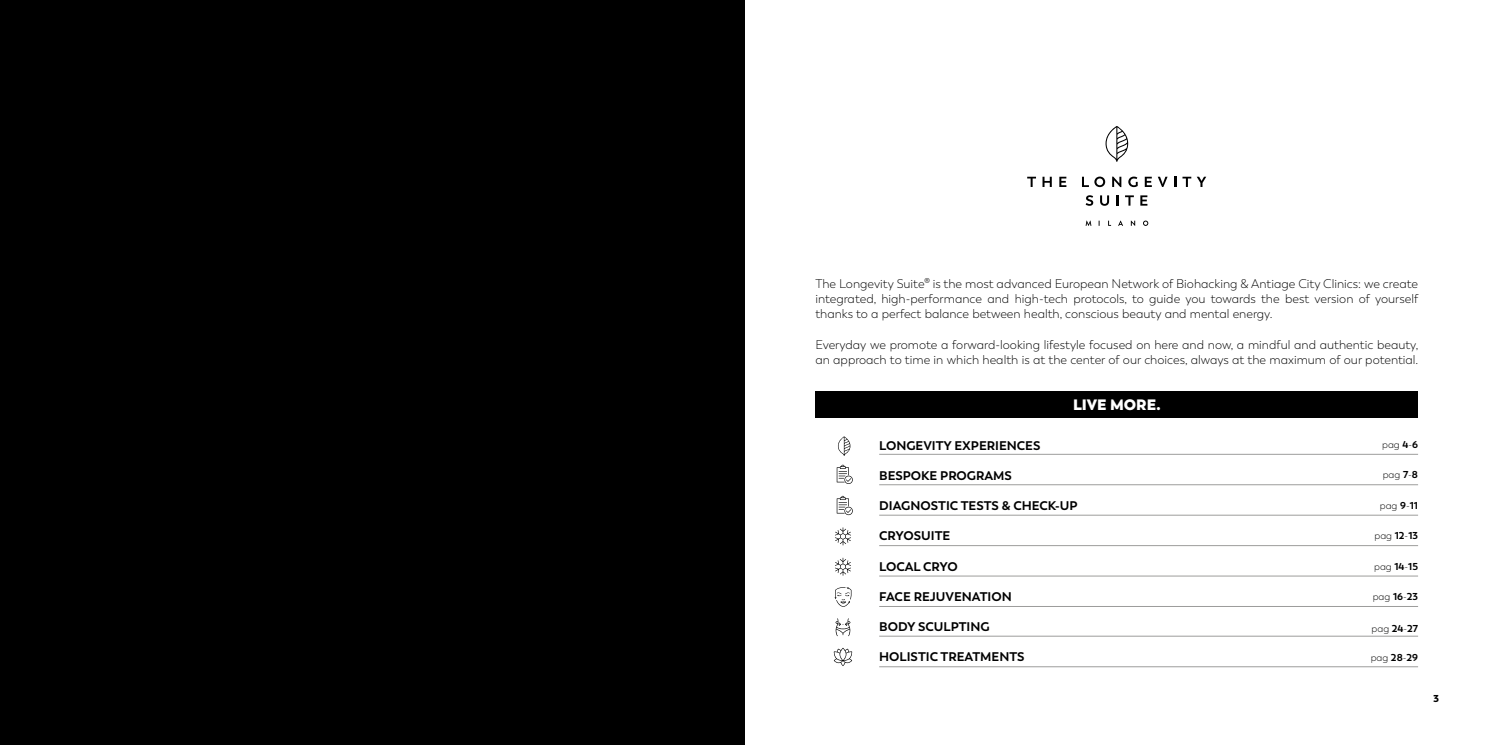
<style>
.page{position:relative;width:1489px;height:745px;background:#fff}
.page>*{position:absolute;margin:0;border:0;box-sizing:border-box;transform-origin:0 0}
.t1{font:800 15px "Trenda";color:#fff}
.t2{font:300 12.5px/15px "Trenda";color:#000;text-align:justify}
.t3{font:700 12.5px "Trenda";color:#000}
.t4{font:300 10px "Trenda";color:#000}
.t5{font:900 10px "Trenda";color:#000}
.s1{font-weight:700}
</style>
<div class="page">
<div style="left:0;top:0;width:744px;height:744px;background:#000"></div>
<div style="left:815px;top:391px;width:602px;height:26px;background:#000"></div>
<hr style="left:879px;top:454px;width:538px;height:1px;background:#9d9d9c">
<hr style="left:879px;top:484px;width:538px;height:1px;background:#9d9d9c">
<hr style="left:879px;top:514px;width:538px;height:1px;background:#9d9d9c">
<hr style="left:879px;top:575px;width:538px;height:1px;background:#9d9d9c">
<hr style="left:879px;top:545px;width:538px;height:1px;background:#9d9d9c">
<hr style="left:879px;top:606px;width:538px;height:1px;background:#9d9d9c">
<svg style="left:835px;top:527px;width:16px;height:18px"></svg>
<svg style="left:835px;top:557px;width:16px;height:18px"></svg>
<svg style="left:834px;top:587px;width:17px;height:19px"></svg>
<svg style="left:836px;top:464px;width:16px;height:19px"></svg>
<svg style="left:833px;top:647px;width:19px;height:18px"></svg>
<svg style="left:835px;top:618px;width:15px;height:17px"></svg>
<hr style="left:879px;top:635px;width:538px;height:1px;background:#9d9d9c">
<svg style="left:836px;top:495px;width:16px;height:20px"></svg>
<svg style="left:1027px;top:177px;width:8px;height:10px"></svg>
<svg style="left:1042px;top:177px;width:9px;height:10px"></svg>
<svg style="left:1059px;top:177px;width:7px;height:10px"></svg>
<svg style="left:1082px;top:177px;width:6px;height:10px"></svg>
<svg style="left:1094px;top:176px;width:11px;height:11px"></svg>
<svg style="left:1112px;top:176px;width:9px;height:11px"></svg>
<svg style="left:1128px;top:176px;width:9px;height:11px"></svg>
<svg style="left:1144px;top:177px;width:7px;height:10px"></svg>
<svg style="left:1158px;top:177px;width:9px;height:10px"></svg>
<svg style="left:1182px;top:177px;width:24px;height:10px"></svg>
<svg style="left:1085px;top:195px;width:8px;height:11px"></svg>
<svg style="left:1100px;top:195px;width:8px;height:11px"></svg>
<svg style="left:1116px;top:195px;width:2px;height:10px"></svg>
<svg style="left:1125px;top:195px;width:8px;height:10px"></svg>
<svg style="left:1140px;top:195px;width:7px;height:10px"></svg>
<svg style="left:1085px;top:220px;width:6px;height:6px"></svg>
<svg style="left:1118px;top:220px;width:4px;height:6px"></svg>
<svg style="left:1130px;top:220px;width:5px;height:6px"></svg>
<svg style="left:1143px;top:220px;width:5px;height:6px"></svg>
<svg style="left:1105px;top:126px;width:23px;height:36px"></svg>
<svg style="left:838px;top:436px;width:12px;height:19px"></svg>
<hr style="left:879px;top:666px;width:538px;height:1px;background:#9d9d9c">
<p class="t2" style="left:815px;top:276px;width:604px">The Longevity Suite® is the most advanced European Network of Biohacking &amp; Antiage City Clinics: we create integrated, high-performance and high-tech protocols, to guide you towards the best version of yourself thanks to a perfect balance between health, conscious beauty and mental energy.</p>
<p class="t2" style="left:815px;top:336px;width:604px">Everyday we promote a forward-looking lifestyle focused on here and now, a mindful and authentic beauty, an approach to time in which health is at the center of our choices, always at the maximum of our potential.</p>
<p class="t1" style="left:1072px;top:395px;width:89px">LIVE MORE.</p>
<p class="t3" style="left:879px;top:438px;width:163px">LONGEVITY EXPERIENCES</p>
<p class="t3" style="left:879px;top:468px;width:134px">BESPOKE PROGRAMS</p>
<p class="t3" style="left:879px;top:498px;width:200px">DIAGNOSTIC TESTS &amp; CHECK-UP</p>
<p class="t3" style="left:879px;top:528px;width:73px">CRYOSUITE</p>
<p class="t3" style="left:879px;top:558px;width:80px">LOCAL CRYO</p>
<p class="t3" style="left:879px;top:588px;width:134px">FACE REJUVENATION</p>
<p class="t3" style="left:879px;top:618px;width:112px">BODY SCULPTING</p>
<p class="t3" style="left:879px;top:648px;width:147px">HOLISTIC TREATMENTS</p>
<p class="t4" style="left:1381px;top:438px;width:37px">pag <span class="s1">4</span>-<span class="s1">6</span></p>
<p class="t4" style="left:1382px;top:469px;width:37px">pag <span class="s1">7</span>-<span class="s1">8</span></p>
<p class="t4" style="left:1379px;top:499px;width:40px">pag <span class="s1">9</span>-<span class="s1">11</span></p>
<p class="t4" style="left:1374px;top:529px;width:45px">pag <span class="s1">12</span>-<span class="s1">13</span></p>
<p class="t4" style="left:1373px;top:560px;width:45px">pag <span class="s1">14</span>-<span class="s1">15</span></p>
<p class="t4" style="left:1372px;top:590px;width:47px">pag <span class="s1">16</span>-<span class="s1">23</span></p>
<p class="t4" style="left:1371px;top:622px;width:48px">pag <span class="s1">24</span>-<span class="s1">27</span></p>
<p class="t4" style="left:1370px;top:651px;width:49px">pag <span class="s1">28</span>-<span class="s1">29</span></p>
<p class="t5" style="left:1433px;top:691px;width:7px">3</p>
</div>
